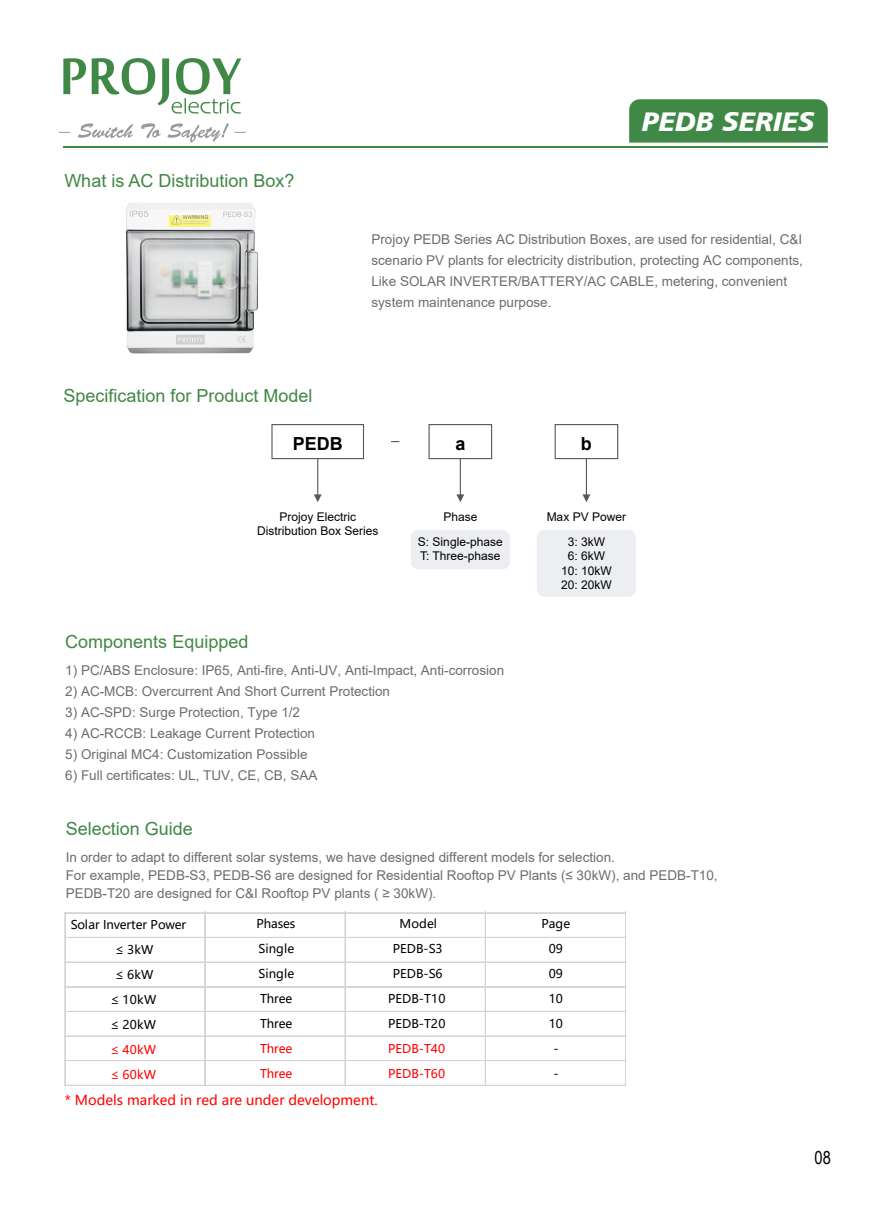
<style>
.page{position:relative;width:893px;height:1212px;background:#fff}
.page>*{position:absolute;margin:0;border:0;box-sizing:border-box;transform-origin:0 0}
.t1{font:27px "Humanist 777 BT Black Italic B";color:#fff}
.t2{font:18px "Arial";color:#408845}
.t3{font:700 18px "Arial";color:#000}
.t4{font:18px "Arial Narrow";color:#000}
.t5{font:13.5px/21px "Arial";color:#6c6d6f}
.t6{font:13.5px "Microsoft Ya Hei";color:#f00}
.t7{font:12px/25px "Microsoft Ya Hei";color:#000;text-align:center}
.t8{font:12px/14.4px "Arial";color:#000;text-align:center}
.t9{font:12px "Microsoft Ya Hei";letter-spacing:.005em;color:#f00}
</style>
<div class="page">
<svg style="left:63px;top:58px;width:23px;height:36px"></svg>
<svg style="left:92px;top:58px;width:149px;height:56px"></svg>
<svg style="left:78px;top:123px;width:55px;height:15px"></svg>
<svg style="left:141px;top:123px;width:20px;height:15px"></svg>
<svg style="left:168px;top:123px;width:61px;height:20px"></svg>
<hr style="left:63px;top:146px;width:765px;height:2px;background:#408845">
<div style="left:629px;top:99px;width:199px;height:44px;background:#408845"></div>
<hr style="left:65px;top:912px;width:561px;height:1px;background:#d4d4d4">
<hr style="left:65px;top:913px;width:561px;height:1px;background:#d4d4d4">
<hr style="left:65px;top:937px;width:561px;height:1px;background:#d4d4d4">
<hr style="left:65px;top:962px;width:561px;height:1px;background:#d4d4d4">
<hr style="left:65px;top:986px;width:561px;height:1px;background:#d4d4d4">
<hr style="left:65px;top:987px;width:561px;height:1px;background:#d4d4d4">
<hr style="left:65px;top:1011px;width:561px;height:1px;background:#d4d4d4">
<hr style="left:65px;top:1036px;width:561px;height:1px;background:#d4d4d4">
<hr style="left:65px;top:1060px;width:561px;height:1px;background:#d4d4d4">
<hr style="left:65px;top:1085px;width:561px;height:1px;background:#d4d4d4">
<hr style="left:65px;top:913px;width:1px;height:173px;background:#d4d4d4">
<hr style="left:204px;top:912px;width:1px;height:173px;background:#d4d4d4">
<hr style="left:205px;top:912px;width:1px;height:173px;background:#d4d4d4">
<hr style="left:345px;top:912px;width:1px;height:173px;background:#d4d4d4">
<hr style="left:485px;top:912px;width:1px;height:173px;background:#d4d4d4">
<hr style="left:625px;top:912px;width:1px;height:173px;background:#d4d4d4">
<div style="left:271px;top:424px;width:93px;height:35px;border:1px solid #595757"></div>
<div style="left:428px;top:424px;width:64px;height:35px;border:1px solid #595757"></div>
<div style="left:555px;top:424px;width:63px;height:35px;border:1px solid #595757"></div>
<hr style="left:317px;top:459px;width:1px;height:37px;background:#595757">
<svg style="left:314px;top:494px;width:8px;height:8px"></svg>
<hr style="left:460px;top:459px;width:1px;height:37px;background:#595757">
<svg style="left:456px;top:494px;width:8px;height:8px"></svg>
<hr style="left:586px;top:459px;width:1px;height:37px;background:#595757">
<svg style="left:582px;top:494px;width:8px;height:8px"></svg>
<div style="left:537px;top:530px;width:99px;height:67px;background:#eceef1;border-radius:8px"></div>
<div style="left:411px;top:530px;width:99px;height:39px;background:#eceef1;border-radius:8px"></div>
<img style="left:126px;top:203px;width:132px;height:151px">
<h2 class="t2" style="left:64px;top:168px;width:232px">What is AC Distribution Box?</h2>
<h2 class="t2" style="left:63px;top:384px;width:251px">Specification for Product Model</h2>
<h1 class="t1" style="left:642px;top:103px;width:175px">PEDB SERIES</h1>
<p class="t5" style="left:371px;top:229px;width:433px">Projoy PEDB Series AC Distribution Boxes, are used for residential, C&amp;I scenario PV plants for electricity distribution, protecting AC components, Like SOLAR INVERTER/BATTERY/AC CABLE, metering, convenient system maintenance purpose.</p>
<h2 class="t3" style="left:293px;top:431px;width:52px">PEDB</h2>
<h2 class="t3" style="left:455px;top:431px;width:12px">a</h2>
<h2 class="t3" style="left:581px;top:431px;width:12px">b</h2>
<p class="t8" style="left:257px;top:509px;width:123px">Projoy Electric<br>Distribution Box Series</p>
<h2 class="t2" style="left:65px;top:629px;width:185px">Components Equipped</h2>
<p class="t8" style="left:443px;top:509px;width:36px">Phase</p>
<p class="t8" style="left:547px;top:509px;width:81px">Max PV Power</p>
<p class="t8" style="left:418px;top:534px;width:86px;text-align:left">S: Single-phase<br>T: Three-phase</p>
<p class="t8" style="left:561px;top:534px;width:52px">3: 3kW<br>6: 6kW<br>10: 10kW<br>20: 20kW</p>
<p class="t5" style="left:65px;top:659px;width:440px">1) PC/ABS Enclosure: IP65, Anti-fire, Anti-UV, Anti-Impact, Anti-corrosion</p>
<p class="t5" style="left:65px;top:680px;width:326px">2) AC-MCB: Overcurrent And Short Current Protection</p>
<p class="t5" style="left:65px;top:701px;width:236px">3) AC-SPD: Surge Protection, Type 1/2</p>
<p class="t5" style="left:65px;top:722px;width:251px">4) AC-RCCB: Leakage Current Protection</p>
<p class="t5" style="left:65px;top:743px;width:244px">5) Original MC4: Customization Possible</p>
<p class="t5" style="left:65px;top:764px;width:254px">6) Full certificates: UL, TUV, CE, CB, SAA</p>
<h2 class="t2" style="left:66px;top:816px;width:129px">Selection Guide</h2>
<p class="t5" style="left:66px;top:848px;width:653px;line-height:18px">In order to adapt to different solar systems, we have designed different models for selection.<br>For example, PEDB-S3, PEDB-S6 are designed for Residential Rooftop PV Plants (≤ 30kW), and PEDB-T10,<br>PEDB-T20 are designed for C&amp;I Rooftop PV plants ( ≥ 30kW).</p>
<p class="t7" style="left:71px;top:912px;width:117px">Solar Inverter Power</p>
<p class="t7" style="left:256px;top:911px;width:41px">Phases</p>
<p class="t7" style="left:400px;top:911px;width:39px">Model</p>
<p class="t7" style="left:541px;top:911px;width:30px">Page</p>
<p class="t7" style="left:115px;top:937px;width:40px">≤ 3kW</p>
<p class="t7" style="left:259px;top:936px;width:37px">Single</p>
<p class="t7" style="left:393px;top:936px;width:51px">PEDB-S3</p>
<p class="t7" style="left:115px;top:962px;width:40px">≤ 6kW</p>
<p class="t7" style="left:259px;top:961px;width:37px">Single</p>
<p class="t7" style="left:393px;top:961px;width:51px">PEDB-S6</p>
<p class="t7" style="left:111px;top:987px;width:47px">≤ 10kW</p>
<p class="t7" style="left:260px;top:986px;width:34px">Three</p>
<p class="t7" style="left:388px;top:986px;width:59px">PEDB-T10</p>
<p class="t7" style="left:110px;top:1012px;width:47px">≤ 20kW</p>
<p class="t7" style="left:260px;top:1011px;width:34px">Three</p>
<p class="t7" style="left:388px;top:1011px;width:59px">PEDB-T20</p>
<p class="t9" style="left:110px;top:1042px;width:47px">≤ 40kW</p>
<p class="t9" style="left:260px;top:1041px;width:34px">Three</p>
<p class="t9" style="left:388px;top:1041px;width:59px">PEDB-T40</p>
<p class="t9" style="left:110px;top:1067px;width:47px">≤ 60kW</p>
<p class="t9" style="left:260px;top:1066px;width:34px">Three</p>
<p class="t9" style="left:388px;top:1066px;width:59px">PEDB-T60</p>
<p class="t7" style="left:549px;top:936px;width:16px">09<br>09<br>10<br>10 -<br>-</p>
<p class="t6" style="left:65px;top:1090px;width:314px">* Models marked in red are under development.</p>
<h2 class="t4" style="left:815px;top:1144px;width:18px">08</h2>
</div>
